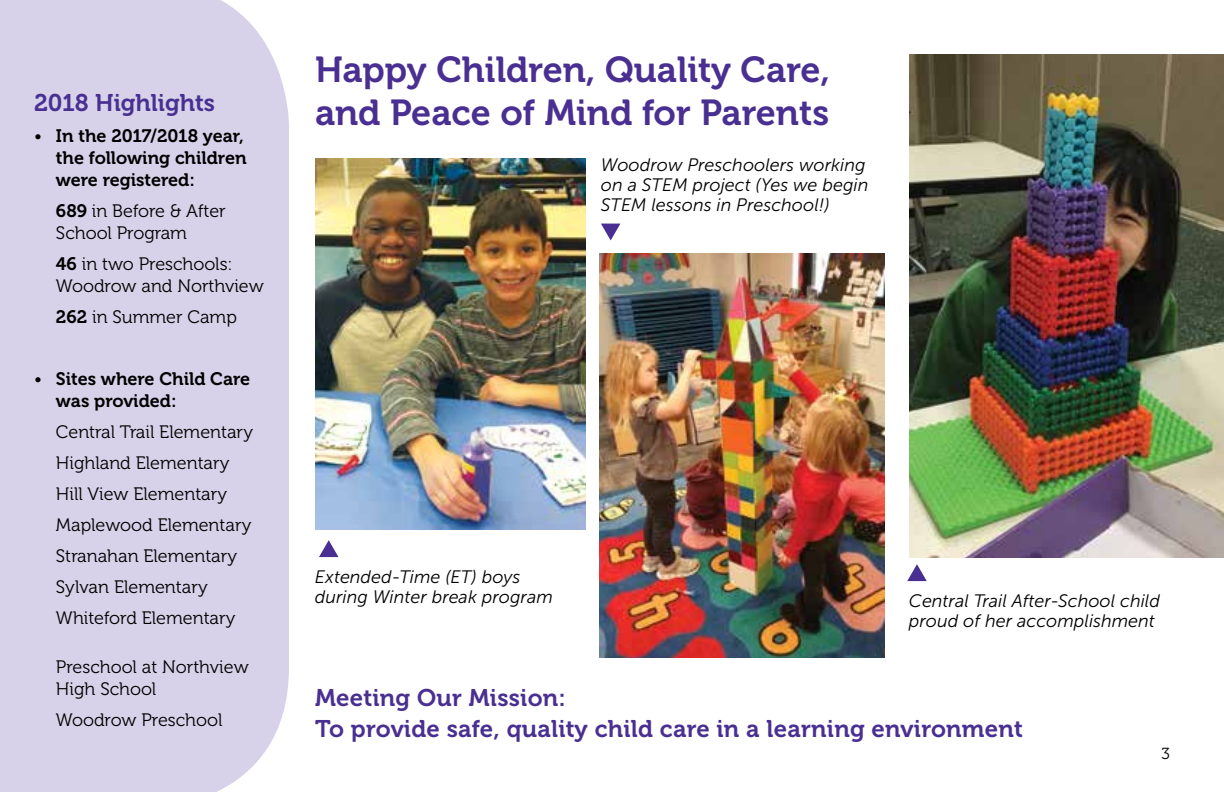
<style>
.page{position:relative;width:1224px;height:792px;background:#fff}
.page>*{position:absolute;margin:0;border:0;box-sizing:border-box;transform-origin:0 0}
.t1{font:36px/43.2px "Museo 700";color:#492f92}
.t2{font:24px/32px "Museo 700";letter-spacing:.01em;color:#492f92}
.t3{font:18px/31px "Museo 300";color:#000}
.t4{font:italic 18px/20px "Museo Sans 300";color:#000}
.t5{font:18px/22px "Museo 700";color:#000}
.t6{font:16px "Museo 300";color:#000}
.s1{font-family:"Museo 300"}
.s2{font-family:"Museo 700"}
</style>
<div class="page">
<div style="left:0;top:0;width:289px;height:792px;background:#d7d2e9"></div>
<svg style="left:601px;top:224px;width:19px;height:16px"></svg>
<svg style="left:319px;top:540px;width:19px;height:17px"></svg>
<svg style="left:907px;top:564px;width:20px;height:17px"></svg>
<img style="left:600px;top:253px;width:285px;height:405px">
<img style="left:315px;top:158px;width:271px;height:372px">
<img style="left:909px;top:54px;width:315px;height:503px">
<h2 class="t2" style="left:34px;top:87px;width:183px">2018 Highlights</h2>
<p class="t5" style="left:56px;top:125px;width:192px;text-indent:-22px"><span class="s1">•</span> In the 2017/2018 year, the following children were registered:</p>
<p class="t3" style="left:56px;top:200px;width:171px;line-height:22px"><span class="s2">689</span> in Before &amp; After<br>School Program</p>
<p class="t3" style="left:56px;top:253px;width:209px;line-height:22px"><span class="s2">46</span> in two Preschools:<br>Woodrow and Northview</p>
<p class="t3" style="left:56px;top:301px;width:182px"><span class="s2">262</span> in Summer Camp</p>
<p class="t5" style="left:56px;top:368px;width:196px;text-indent:-22px"><span class="s1">•</span> Sites where Child Care was provided:</p>
<p class="t3" style="left:56px;top:416px;width:199px">Central Trail Elementary<br>Highland Elementary<br>Hill View Elementary<br>Maplewood Elementary<br>Stranahan Elementary<br>Sylvan Elementary<br>Whiteford Elementary</p>
<p class="t3" style="left:56px;top:656px;width:194px;line-height:22px">Preschool at Northview<br>High School</p>
<p class="t3" style="left:56px;top:704px;width:168px">Woodrow Preschool</p>
<h1 class="t1" style="left:315px;top:48px;width:517px">Happy Children, Quality Care, and Peace of Mind for Parents</h1>
<p class="t4" style="left:601px;top:155px;width:269px">Woodrow Preschoolers working on a STEM project (Yes we begin<br>STEM lessons in Preschool!)</p>
<p class="t4" style="left:315px;top:567px;width:239px">Extended-Time (ET) boys during Winter break program</p>
<p class="t4" style="left:909px;top:591px;width:253px">Central Trail After-School child proud of her accomplishment</p>
<h2 class="t2" style="left:315px;top:682px;width:709px">Meeting Our Mission:<br>To provide safe, quality child care in a learning environment</h2>
<p class="t6" style="left:1162px;top:745px;width:10px">3</p>
</div>
